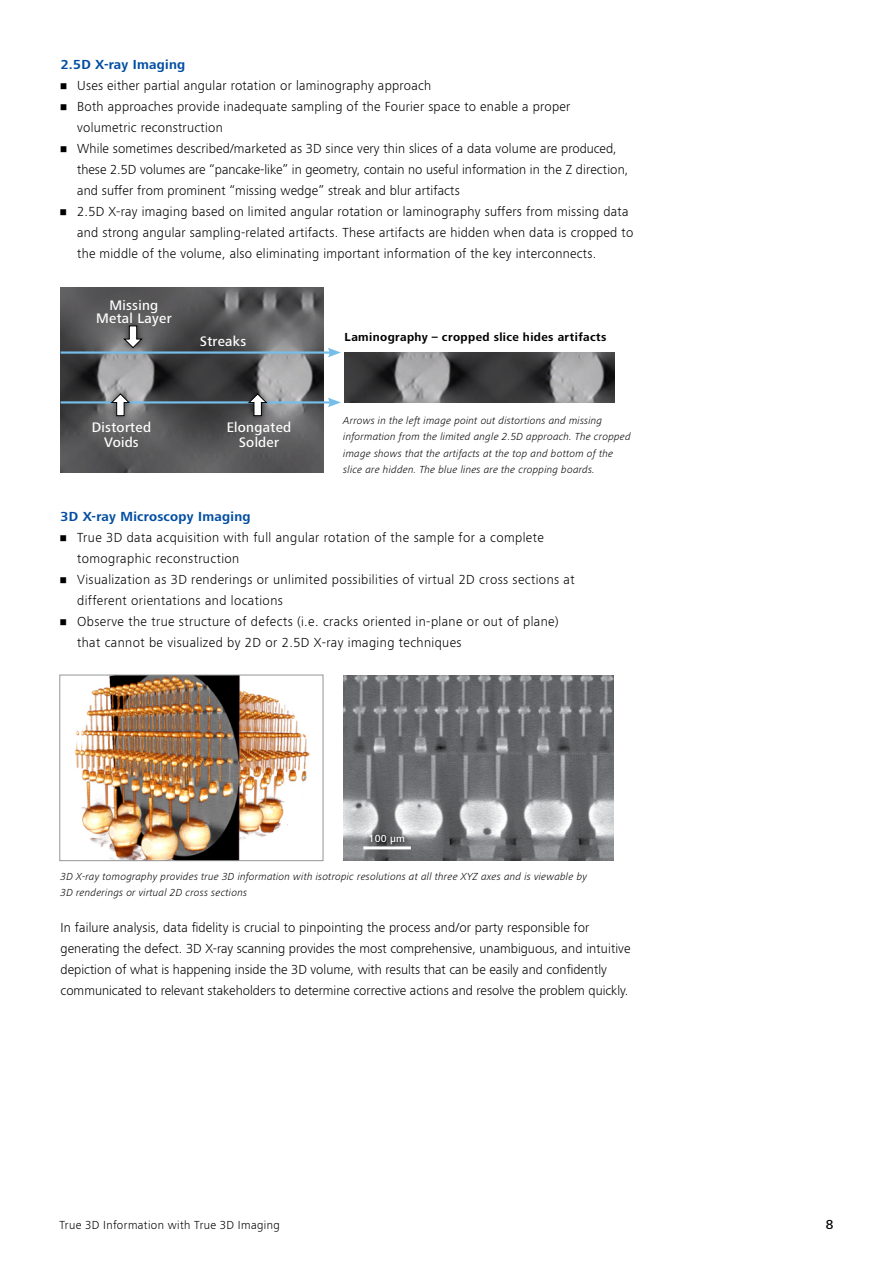
<style>
.page{position:relative;width:893px;height:1263px;background:#fff}
.page>*{position:absolute;margin:0;border:0;box-sizing:border-box;transform-origin:0 0}
.t1{font:500 14.1px/15.5px "ZEISS Frutiger Next W1 G";letter-spacing:.02em;color:#fff;text-align:center}
.t2{font:300 13.5px/21px "ZEISS Frutiger Next W1 G";letter-spacing:.02em;color:#000}
.t3{font:300 13.5px/21px "ZEISS Frutiger Next W1 G";color:#000}
.t4{font:700 13.5px "ZEISS Frutiger Next W1 G";letter-spacing:.02em;color:#034ea2}
.t5{font:500 13.5px "ZEISS Frutiger Next W1 G";color:#000}
.t6{font:700 12px "ZEISS Frutiger Next W1 G";letter-spacing:.035em;color:#000}
.t7{font:300 12px "ZEISS Frutiger Next W1 G";letter-spacing:.035em;color:#000}
.t8{font:italic 300 10.5px/16.5px "ZEISS Frutiger Next W1 G";letter-spacing:.02em;color:#000}
.t9{font:500 10.5px "ZEISS Frutiger Next W1 G";color:#fff}
</style>
<div class="page">
<img style="left:61px;top:287px;width:262px;height:186px">
<img style="left:74px;top:677px;width:236px;height:182px">
<div style="left:60px;top:675px;width:263px;height:186px;border:1px solid #939598"></div>
<img style="left:343px;top:675px;width:270px;height:186px">
<hr style="left:363px;top:846px;width:48px;height:3px;background:#fff">
<svg style="left:366px;top:831px;width:43px;height:16px"></svg>
<img style="left:344px;top:353px;width:270px;height:49px">
<hr style="left:61px;top:401px;width:271px;height:3px;background:#75bee9">
<svg style="left:328px;top:398px;width:13px;height:9px"></svg>
<hr style="left:61px;top:351px;width:271px;height:3px;background:#75bee9">
<svg style="left:328px;top:348px;width:13px;height:9px"></svg>
<div style="left:118px;top:319px;width:30px;height:35px;background:#000;opacity:.75"></div>
<svg style="left:124px;top:326px;width:18px;height:22px"></svg>
<div style="left:243px;top:387px;width:29px;height:36px;background:#000;opacity:.75"></div>
<svg style="left:249px;top:394px;width:18px;height:22px"></svg>
<div style="left:105px;top:387px;width:30px;height:36px;background:#000;opacity:.75"></div>
<svg style="left:112px;top:394px;width:17px;height:22px"></svg>
<p class="t4" style="left:61px;top:55px;width:126px">2.5D X-ray Imaging</p>
<p class="t2" style="left:61px;top:75px;width:372px">• Uses either partial angular rotation or laminography approach</p>
<p class="t2" style="left:77px;top:96px;width:495px;text-indent:-16px">• Both approaches provide inadequate sampling of the Fourier space to enable a proper volumetric reconstruction</p>
<p class="t2" style="left:77px;top:138px;width:553px;text-indent:-16px">• While sometimes described/marketed as 3D since very thin slices of a data volume are produced, these 2.5D volumes are “pancake-like” in geometry, contain no useful information in the Z direction, and suffer from prominent “missing wedge” streak and blur artifacts</p>
<p class="t2" style="left:77px;top:201px;width:558px;text-indent:-16px">• 2.5D X-ray imaging based on limited angular rotation or laminography suffers from missing data and strong angular sampling-related artifacts. These artifacts are hidden when data is cropped to the middle of the volume, also eliminating important information of the key interconnects.</p>
<p class="t1" style="left:96px;top:299px;width:77px;line-height:12.6px">Missing<br>Metal Layer</p>
<p class="t1" style="left:200px;top:333px;width:48px">Streaks</p>
<p class="t1" style="left:92px;top:419px;width:61px">Distorted<br>Voids</p>
<p class="t1" style="left:227px;top:419px;width:66px">Elongated<br>Solder</p>
<p class="t6" style="left:344px;top:328px;width:264px">Laminography – cropped slice hides artifacts</p>
<p class="t8" style="left:343px;top:412px;width:289px">Arrows in the left image point out distortions and missing information from the limited angle 2.5D approach. The cropped image shows that the artifacts at the top and bottom of the slice are hidden. The blue lines are the cropping boards.</p>
<p class="t4" style="left:61px;top:507px;width:191px">3D X-ray Microscopy Imaging</p>
<p class="t2" style="left:77px;top:526px;width:468px;text-indent:-16px">• True 3D data acquisition with full angular rotation of the sample for a complete tomographic reconstruction</p>
<p class="t2" style="left:77px;top:568px;width:499px;text-indent:-16px">• Visualization as 3D renderings or unlimited possibilities of virtual 2D cross sections at different orientations and locations</p>
<p class="t2" style="left:77px;top:610px;width:483px;text-indent:-16px">• Observe the true structure of defects (i.e. cracks oriented in-plane or out of plane) that cannot be visualized by 2D or 2.5D X-ray imaging techniques</p>
<p class="t9" style="left:369px;top:831px;width:38px">100 µm</p>
<p class="t8" style="left:61px;top:867px;width:528px">3D X-ray tomography provides true 3D information with isotropic resolutions at all three XYZ axes and is viewable by<br>3D renderings or virtual 2D cross sections</p>
<p class="t3" style="left:61px;top:916px;width:571px">In failure analysis, data fidelity is crucial to pinpointing the process and/or party responsible for generating the defect. 3D X-ray scanning provides the most comprehensive, unambiguous, and intuitive depiction of what is happening inside the 3D volume, with results that can be easily and confidently communicated to relevant stakeholders to determine corrective actions and resolve the problem quickly.</p>
<p class="t7" style="left:60px;top:1217px;width:222px">True 3D Information with True 3D Imaging</p>
<p class="t5" style="left:826px;top:1215px;width:9px">8</p>
</div>
